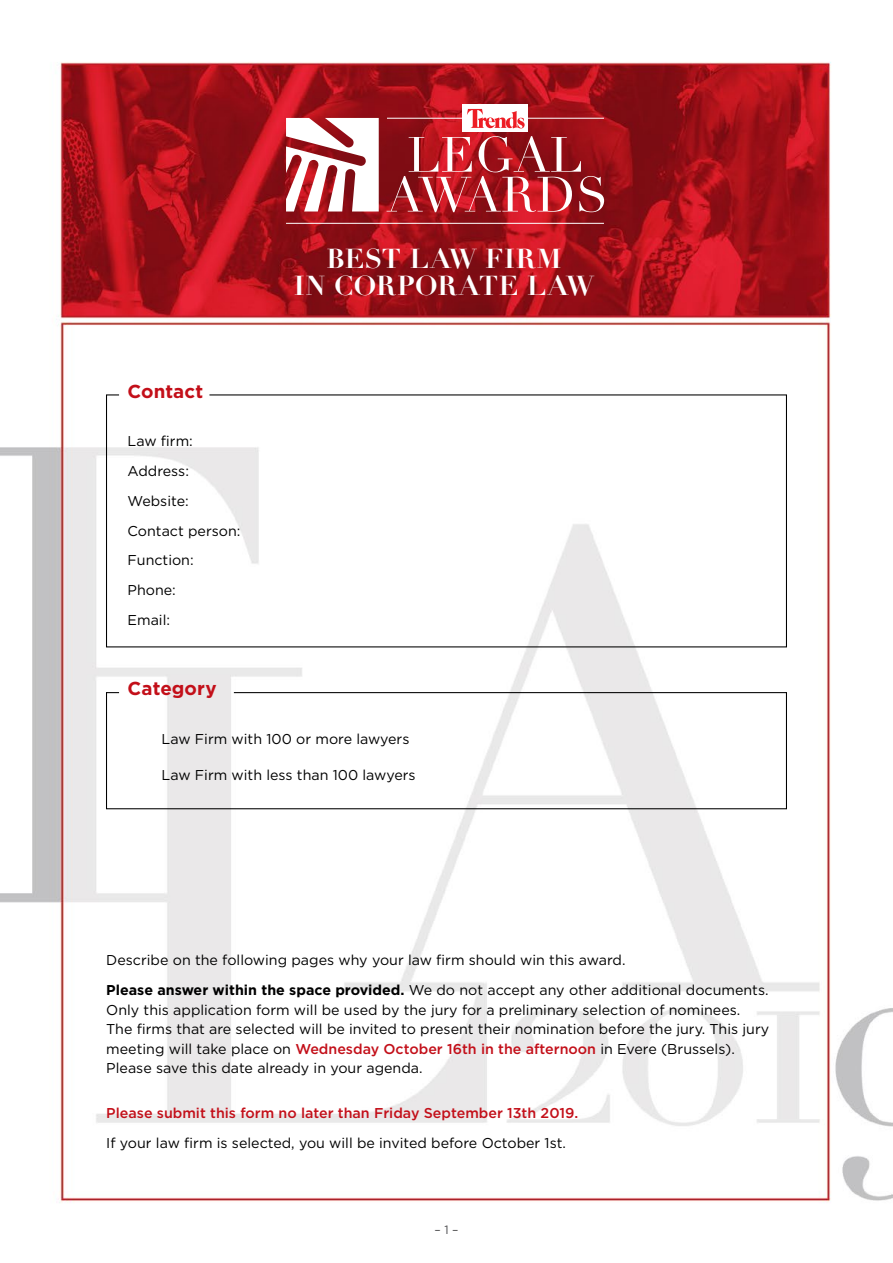
<style>
.page{position:relative;width:893px;height:1263px;background:#fff}
.page>*{position:absolute;margin:0;border:0;box-sizing:border-box;transform-origin:0 0}
.t1{font:700 27px/27px "Didot LT";letter-spacing:.015em;color:#fff;text-align:center}
.t2{font:700 18.75px "Gotham";letter-spacing:.005em;color:#c30f19}
.t3{font:14.25px/29.7px "Gotham";color:#000}
.t4{font:500 14.25px "Gotham";color:#c30f19}
.t5{font:12px "Gotham";color:#4d4d4f}
.s1{font-weight:700}
.s2{font-weight:500;color:#c30f19}
</style>
<div class="page">
<img style="left:0;top:62px;width:893px;height:1141px">
<hr style="left:387px;top:118px;width:217px;height:1px;background:#fff">
<svg style="left:387px;top:136px;width:217px;height:76px"></svg>
<svg style="left:286px;top:118px;width:93px;height:93px"></svg>
<hr style="left:286px;top:223px;width:318px;height:1px;background:#fff">
<div style="left:462px;top:104px;width:66px;height:28px;background:#fff"></div>
<svg style="left:467px;top:109px;width:58px;height:19px"></svg>
<svg style="left:105px;top:691px;width:682px;height:119px"></svg>
<svg style="left:105px;top:394px;width:682px;height:254px"></svg>
<h2 class="t2" style="left:128px;top:380px;width:77px">Contact</h2>
<p class="t3" style="left:128px;top:426px;width:114px">Law firm:<br>Address:<br>Website:<br>Contact person:<br>Function:<br>Phone:<br>Email:</p>
<h1 class="t1" style="left:294px;top:245px;width:302px">BEST LAW FIRM<br>IN CORPORATE LAW</h1>
<h2 class="t2" style="left:128px;top:677px;width:91px">Category</h2>
<p class="t3" style="left:162px;top:724px;width:249px">Law Firm with 100 or more lawyers</p>
<p class="t3" style="left:162px;top:760px;width:256px">Law Firm with less than 100 lawyers</p>
<p class="t3" style="left:106px;top:945px;width:664px">Describe on the following pages why your law firm should win this award.<br><span class="s1">Please answer within the space provided.</span> We do not accept any other additional documents.</p>
<p class="t3" style="left:106px;top:1000px;width:664px;line-height:19.5px">Only this application form will be used by the jury for a preliminary selection of nominees.<br>The firms that are selected will be invited to present their nomination before the jury. This jury meeting will take place on <span class="s2">Wednesday October 16th in the afternoon</span> in Evere (Brussels).<br>Please save this date already in your agenda.</p>
<p class="t4" style="left:106px;top:1104px;width:473px">Please submit this form no later than Friday September 13th 2019.</p>
<p class="t3" style="left:106px;top:1128px;width:461px">If your law firm is selected, you will be invited before October 1st.</p>
<p class="t5" style="left:434px;top:1223px;width:26px">– 1 –</p>
</div>
